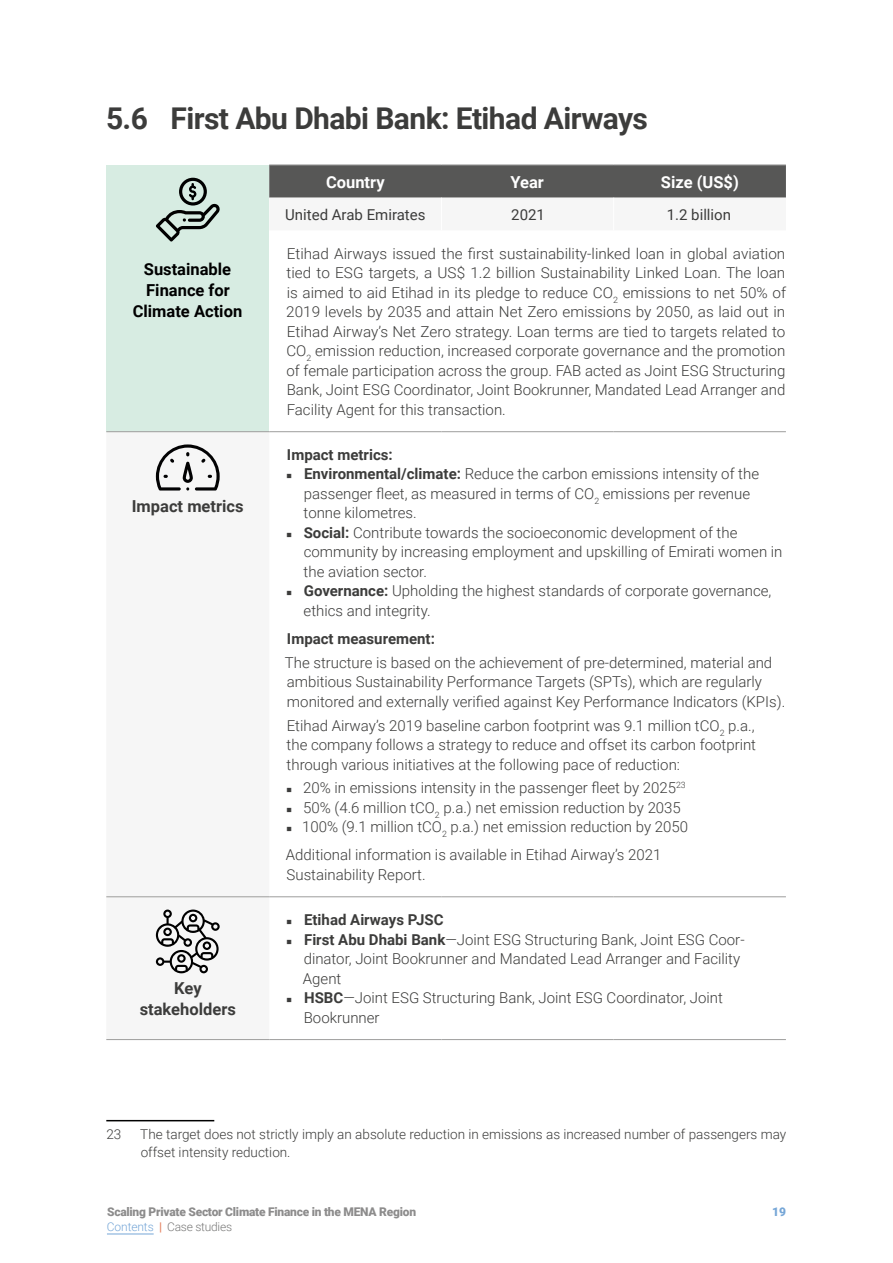
<style>
.page{position:relative;width:893px;height:1263px;background:#fff}
.page>*{position:absolute;margin:0;border:0;box-sizing:border-box;transform-origin:0 0}
.t1{font:700 30px "Roboto";letter-spacing:-.02em;color:#3c3c3b}
.t2{font:700 16.5px/21px "Roboto";color:#000;text-align:center}
.t3{font:700 16.5px/21px "Roboto";color:#3c3c3b;text-align:center}
.t4{font:700 16.5px "Roboto";color:#fff}
.t5{font:300 15px/19.5px "Roboto";color:#3c3c3b}
.t6{font:700 15px "Roboto";color:#3c3c3b}
.t7{font:15px "Roboto";color:#3c3c3b}
.t8{font:300 13.5px/18px "Roboto";color:#3c3c3b}
.t9{font:900 12px "Roboto";letter-spacing:-.02em;color:#706f6f}
.t10{font:300 12px "Roboto";letter-spacing:-.02em;color:#575756}
.t11{font:900 12px "Roboto";color:#5390cd}
.s1{font-weight:700}
.s2{color:#5390cd}
.s3{font-weight:700;color:#de6941}
</style>
<div class="page">
<hr style="left:107px;top:1234px;width:47px;height:1px;background:#5390cd">
<div style="left:106px;top:165px;width:163px;height:267px;background:#d7ece2"></div>
<div style="left:269px;top:166px;width:517px;height:32px;background:#575756"></div>
<hr style="left:269px;top:165px;width:172px;height:1px;background:#9d9d9c">
<hr style="left:441px;top:165px;width:173px;height:1px;background:#9d9d9c">
<hr style="left:614px;top:165px;width:172px;height:1px;background:#9d9d9c">
<hr style="left:269px;top:431px;width:172px;height:1px;background:#9d9d9c">
<hr style="left:441px;top:431px;width:173px;height:1px;background:#9d9d9c">
<hr style="left:614px;top:431px;width:172px;height:1px;background:#9d9d9c">
<hr style="left:269px;top:896px;width:172px;height:1px;background:#9d9d9c">
<hr style="left:441px;top:896px;width:173px;height:1px;background:#9d9d9c">
<hr style="left:614px;top:896px;width:172px;height:1px;background:#9d9d9c">
<hr style="left:269px;top:1039px;width:172px;height:1px;background:#9d9d9c">
<hr style="left:441px;top:1039px;width:173px;height:1px;background:#9d9d9c">
<hr style="left:614px;top:1039px;width:172px;height:1px;background:#9d9d9c">
<hr style="left:106px;top:431px;width:163px;height:1px;background:#9d9d9c">
<hr style="left:106px;top:896px;width:163px;height:1px;background:#9d9d9c">
<hr style="left:106px;top:1039px;width:163px;height:1px;background:#9d9d9c">
<svg style="left:156px;top:178px;width:64px;height:63px"></svg>
<svg style="left:156px;top:444px;width:64px;height:46px"></svg>
<svg style="left:156px;top:909px;width:64px;height:64px"></svg>
<hr style="left:106px;top:1120px;width:108px;height:1px;background:#000">
<h1 class="t1" style="left:106px;top:97px;width:543px">5.6 First Abu Dhabi Bank: Etihad Airways</h1>
<p class="t2" style="left:133px;top:258px;width:111px">Sustainable<br>Finance for<br>Climate Action</p>
<p class="t3" style="left:132px;top:494px;width:113px">Impact metrics</p>
<p class="t3" style="left:140px;top:977px;width:98px">Key stakeholders</p>
<p class="t4" style="left:326px;top:170px;width:60px">Country</p>
<p class="t4" style="left:510px;top:170px;width:35px">Year</p>
<p class="t4" style="left:661px;top:170px;width:79px">Size (US$)</p>
<p class="t7" style="left:285px;top:204px;width:142px">United Arab Emirates</p>
<p class="t7" style="left:511px;top:204px;width:35px">2021</p>
<p class="t7" style="left:667px;top:204px;width:66px">1.2 billion</p>
<p class="t5" style="left:286px;top:243px;width:501px;text-align:justify">Etihad Airways issued the first sustainability-linked loan in global aviation tied to ESG targets, a US$ 1.2 billion Sustainability Linked Loan. The loan is aimed to aid Etihad in its pledge to reduce CO<sub>2</sub> emissions to net 50% of 2019 levels by 2035 and attain Net Zero emissions by 2050, as laid out in Etihad Airway’s Net Zero strategy. Loan terms are tied to targets related to CO<sub>2</sub> emission reduction, increased corporate governance and the promotion of female participation across the group. FAB acted as Joint ESG Structuring Bank, Joint ESG Coordinator, Joint Bookrunner, Mandated Lead Arranger and Facility Agent for this transaction.</p>
<p class="t6" style="left:287px;top:444px;width:107px">Impact metrics:</p>
<p class="t5" style="left:285px;top:464px;width:475px">◾ <span class="s1">Environmental/climate:</span> Reduce the carbon emissions intensity of the</p>
<p class="t5" style="left:304px;top:483px;width:448px">passenger fleet, as measured in terms of CO<sub>2</sub> emissions per revenue</p>
<p class="t5" style="left:304px;top:503px;width:115px">tonne kilometres.</p>
<p class="t5" style="left:285px;top:522px;width:454px">◾ <span class="s1">Social:</span> Contribute towards the socioeconomic development of the</p>
<p class="t5" style="left:304px;top:542px;width:480px">community by increasing employment and upskilling of Emirati women in</p>
<p class="t5" style="left:304px;top:561px;width:125px">the aviation sector.</p>
<p class="t5" style="left:285px;top:581px;width:488px">◾ <span class="s1">Governance:</span> Upholding the highest standards of corporate governance,</p>
<p class="t5" style="left:304px;top:600px;width:129px">ethics and integrity.</p>
<p class="t6" style="left:287px;top:628px;width:149px">Impact measurement:</p>
<p class="t5" style="left:285px;top:652px;width:502px">The structure is based on the achievement of pre-determined, material and ambitious Sustainability Performance Targets (SPTs), which are regularly monitored and externally verified against Key Performance Indicators (KPIs).</p>
<p class="t5" style="left:287px;top:715px;width:471px;text-align:justify">Etihad Airway’s 2019 baseline carbon footprint was 9.1 million tCO<sub>2</sub> p.a., the company follows a strategy to reduce and offset its carbon footprint through various initiatives at the following pace of reduction:</p>
<p class="t5" style="left:285px;top:778px;width:404px">◾ 20% in emissions intensity in the passenger fleet by 2025<sup>23 </sup>◾ 50% (4.6 million tCO<sub>2</sub> p.a.) net emission reduction by 2035 ◾ 100% (9.1 million tCO<sub>2</sub> p.a.) net emission reduction by 2050</p>
<p class="t5" style="left:286px;top:845px;width:377px">Additional information is available in Etihad Airway’s 2021<br>Sustainability Report.</p>
<p class="t6" style="left:285px;top:909px;width:160px">◾ Etihad Airways PJSC</p>
<p class="t5" style="left:285px;top:929px;width:461px">◾ <span class="s1">First Abu Dhabi Bank</span>—Joint ESG Structuring Bank, Joint ESG Coor-</p>
<p class="t5" style="left:304px;top:948px;width:438px">dinator, Joint Bookrunner and Mandated Lead Arranger and Facility</p>
<p class="t5" style="left:303px;top:968px;width:40px">Agent</p>
<p class="t5" style="left:285px;top:987px;width:439px">◾ <span class="s1">HSBC</span>—Joint ESG Structuring Bank, Joint ESG Coordinator, Joint</p>
<p class="t5" style="left:304px;top:1007px;width:77px">Bookrunner</p>
<p class="t8" style="left:106px;top:1124px;width:16px">23</p>
<p class="t8" style="left:140px;top:1124px;width:647px">The target does not strictly imply an absolute reduction in emissions as increased number of passengers may offset intensity reduction.</p>
<p class="t9" style="left:107px;top:1203px;width:310px">Scaling Private Sector Climate Finance in the MENA Region</p>
<p class="t11" style="left:772px;top:1203px;width:15px">19</p>
<p class="t10" style="left:107px;top:1218px;width:127px"><span class="s2">Contents</span> <span class="s3">|</span> Case studies</p>
</div>
